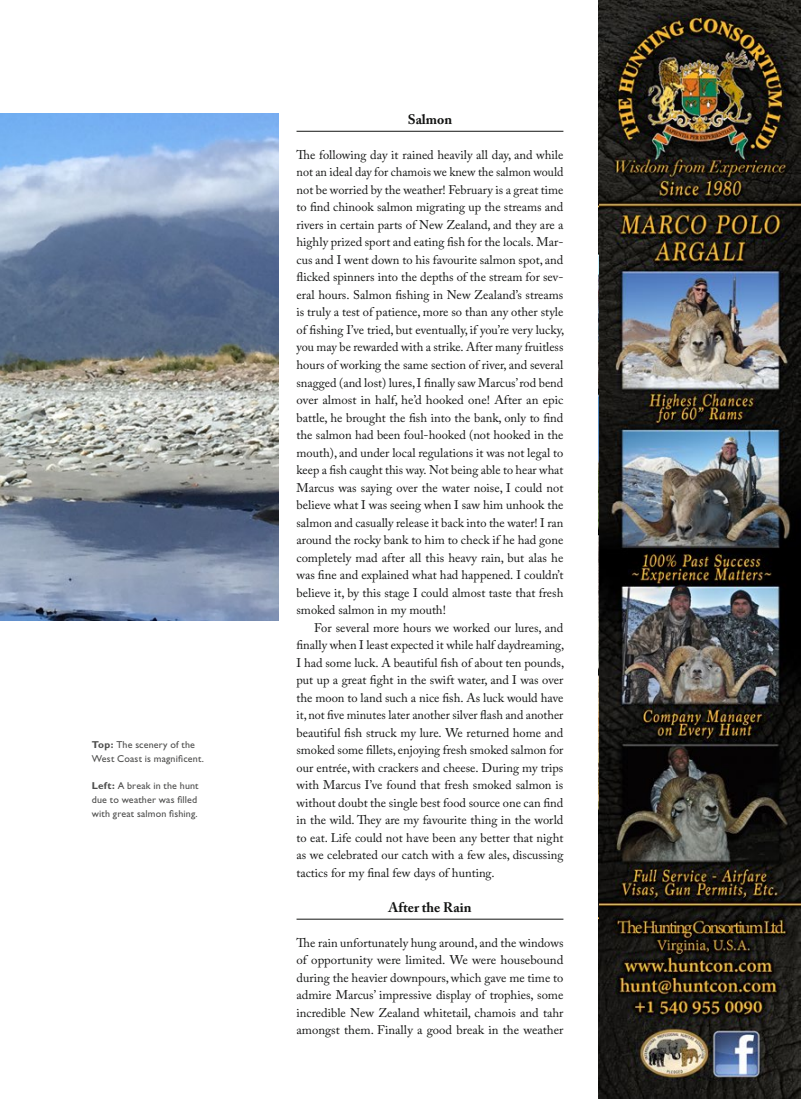
<style>
.page{position:relative;width:801px;height:1099px;background:#fff}
.page>*{position:absolute;margin:0;border:0;box-sizing:border-box;transform-origin:0 0}
.t1{font:700 13.75px "Adobe Caslon Pro";color:#131413}
.t2{font:12.5px/17.5px "Adobe Caslon Pro";color:#131413;text-align:justify}
.t3{font:10px/13.8px "Gill Sans";letter-spacing:.015em;color:#4d4d4c}
.s1{font-weight:700}
</style>
<div class="page">
<hr style="left:296px;top:131px;width:267px;height:1px;background:#131413">
<hr style="left:296px;top:918px;width:267px;height:1px;background:#131413">
<img style="left:0;top:113px;width:279px;height:507px">
<img style="left:599px;top:0;width:202px;height:1098px">
<p class="t3" style="left:92px;top:737px;width:114px"><span class="s1">Top:</span> The scenery of the<br>West Coast is magnificent.</p>
<p class="t3" style="left:92px;top:779px;width:108px"><span class="s1">Left:</span> A break in the hunt due to weather was filled with great salmon fishing.</p>
<p class="t1" style="left:408px;top:111px;width:46px">Salmon</p>
<p class="t2" style="left:296px;top:146px;width:269px">The following day it rained heavily all day, and while not an ideal day for chamois we knew the salmon would not be worried by the weather! February is a great time to find chinook salmon migrating up the streams and rivers in certain parts of New Zealand, and they are a highly prized sport and eating fish for the locals. Mar&shy;cus and I went down to his favourite salmon spot, and flicked spinners into the depths of the stream for sev&shy;eral hours. Salmon fishing in New Zealand’s streams is truly a test of patience, more so than any other style of fishing I’ve tried, but eventually, if you’re very lucky, you may be rewarded with a strike. After many fruitless hours of working the same section of river, and several snagged (and lost) lures, I finally saw Marcus’ rod bend over almost in half, he’d hooked one! After an epic battle, he brought the fish into the bank, only to find the salmon had been foul-hooked (not hooked in the mouth), and under local regulations it was not legal to keep a fish caught this way. Not being able to hear what Marcus was saying over the water noise, I could not believe what I was seeing when I saw him unhook the salmon and casually release it back into the water! I ran around the rocky bank to him to check if he had gone completely mad after all this heavy rain, but alas he was fine and explained what had happened. I couldn’t believe it, by this stage I could almost taste that fresh smoked salmon in my mouth!</p>
<p class="t2" style="left:296px;top:618px;width:269px;text-indent:18px">For several more hours we worked our lures, and finally when I least expected it while half daydreaming, I had some luck. A beautiful fish of about ten pounds, put up a great fight in the swift water, and I was over the moon to land such a nice fish. As luck would have it, not five minutes later another silver flash and another beautiful fish struck my lure. We returned home and smoked some fillets, enjoying fresh smoked salmon for our entrée, with crackers and cheese. During my trips with Marcus I’ve found that fresh smoked salmon is without doubt the single best food source one can find in the wild. They are my favourite thing in the world to eat. Life could not have been any better that night as we celebrated our catch with a few ales, discussing tactics for my final few days of hunting.</p>
<p class="t1" style="left:388px;top:899px;width:85px">After the Rain</p>
<p class="t2" style="left:296px;top:933px;width:268px">The rain unfortunately hung around, and the windows of opportunity were limited. We were housebound during the heavier downpours, which gave me time to admire Marcus’ impressive display of trophies, some incredible New Zealand whitetail, chamois and tahr amongst them. Finally a good break in the weather</p>
</div>
